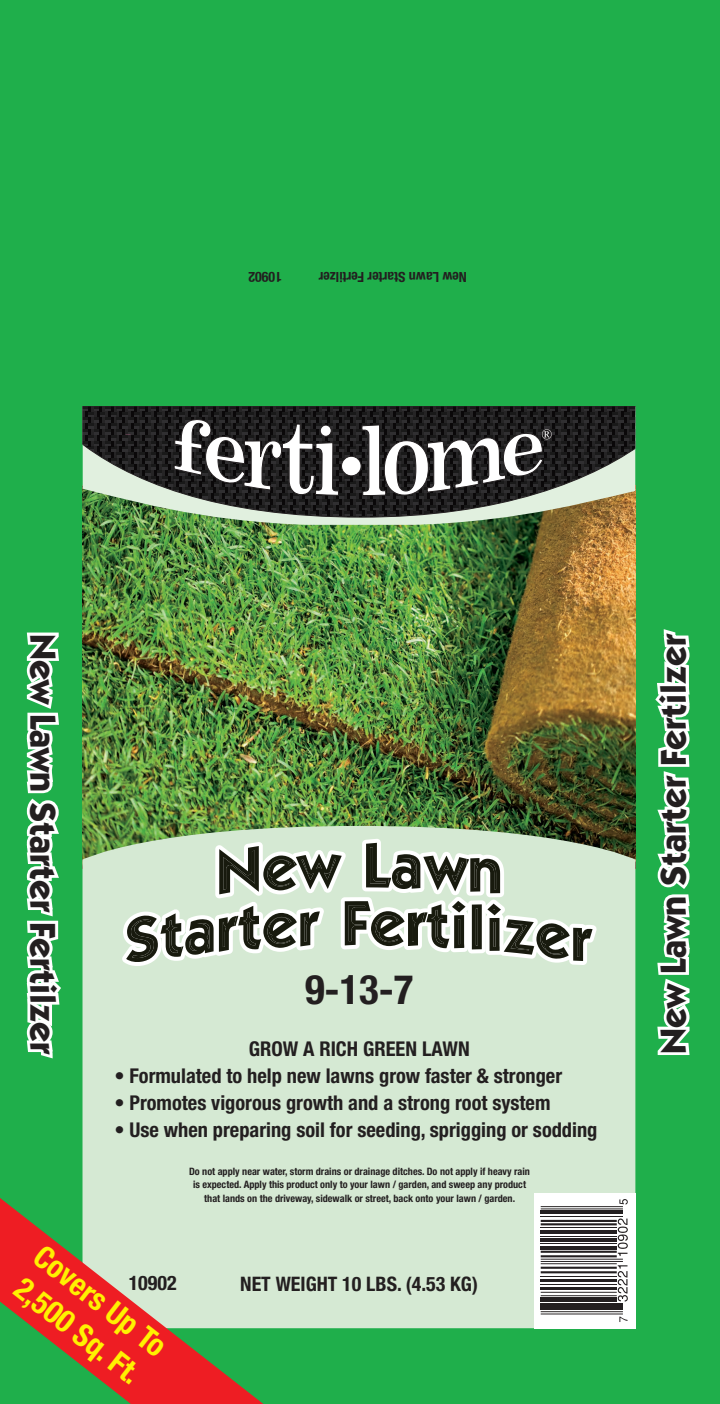
<style>
.page{position:relative;width:720px;height:1404px;background:#1faf4b}
.page>*{position:absolute;margin:0;border:0;box-sizing:border-box;transform-origin:0 0}
.t1{font:700 condensed 40.8px "Helvetica Neue LT Std";color:#231f20}
.t2{font:700 36px "Itc Kabel";color:#231f20}
.t3{font:700 condensed 31px "Helvetica Neue LT Std";color:#fff101}
.t4{font:700 condensed 20.4px "Helvetica Neue LT Std";color:#231f20}
.t5{font:700 condensed 20px "Helvetica Neue LT Std";color:#231f20}
.t6{font:700 condensed 14px "Helvetica Neue LT Std";color:#231f20}
.t7{font:700 condensed 10.2px/13.6px "Helvetica Neue LT Std";color:#231f20;text-align:center}
</style>
<div class="page">
<img style="left:83px;top:525px;width:552px;height:301px">
<img style="left:83px;top:518px;width:552px;height:7px">
<svg style="left:83px;top:406px;width:552px;height:112px;background:#585a55"></svg>
<div style="left:83px;top:826px;width:552px;height:502px;background:#d5e9d3"></div>
<svg style="left:122px;top:839px;width:475px;height:127px;background:#b0bbad"></svg>
<svg style="left:0;top:1198px;width:263px;height:206px"></svg>
<svg style="left:26px;top:632px;width:35px;height:427px"></svg>
<svg style="left:655px;top:629px;width:35px;height:426px"></svg>
<svg style="left:534px;top:1193px;width:101px;height:135px;background:#e3e3e3"></svg>
<hr style="left:541px;top:1311px;width:82px;height:1px;background:#231f20">
<hr style="left:541px;top:1314px;width:82px;height:1px;background:#231f20">
<hr style="left:541px;top:1307px;width:82px;height:3px;background:#231f20">
<hr style="left:541px;top:1303px;width:82px;height:2px;background:#231f20">
<hr style="left:541px;top:1298px;width:76px;height:4px;background:#231f20">
<hr style="left:541px;top:1292px;width:76px;height:1px;background:#231f20">
<hr style="left:541px;top:1295px;width:76px;height:1px;background:#231f20">
<hr style="left:541px;top:1287px;width:76px;height:2px;background:#231f20">
<hr style="left:541px;top:1284px;width:76px;height:1px;background:#231f20">
<hr style="left:541px;top:1279px;width:76px;height:2px;background:#231f20">
<hr style="left:541px;top:1276px;width:76px;height:1px;background:#231f20">
<hr style="left:541px;top:1267px;width:76px;height:2px;background:#231f20">
<hr style="left:541px;top:1271px;width:76px;height:2px;background:#231f20">
<hr style="left:541px;top:1259px;width:82px;height:1px;background:#231f20">
<hr style="left:541px;top:1261px;width:82px;height:1px;background:#231f20">
<hr style="left:541px;top:1263px;width:76px;height:1px;background:#231f20">
<hr style="left:541px;top:1251px;width:76px;height:2px;background:#231f20">
<hr style="left:541px;top:1255px;width:76px;height:2px;background:#231f20">
<hr style="left:541px;top:1246px;width:76px;height:3px;background:#231f20">
<hr style="left:541px;top:1243px;width:76px;height:1px;background:#231f20">
<hr style="left:541px;top:1238px;width:76px;height:3px;background:#231f20">
<hr style="left:541px;top:1236px;width:76px;height:1px;background:#231f20">
<hr style="left:541px;top:1230px;width:76px;height:3px;background:#231f20">
<hr style="left:541px;top:1227px;width:76px;height:1px;background:#231f20">
<hr style="left:541px;top:1220px;width:76px;height:2px;background:#231f20">
<hr style="left:541px;top:1223px;width:76px;height:2px;background:#231f20">
<hr style="left:541px;top:1216px;width:82px;height:1px;background:#231f20">
<hr style="left:541px;top:1211px;width:82px;height:3px;background:#231f20">
<hr style="left:541px;top:1206px;width:82px;height:1px;background:#231f20">
<hr style="left:541px;top:1208px;width:82px;height:1px;background:#231f20">
<svg style="left:619px;top:1317px;width:9px;height:5px"></svg>
<svg style="left:618px;top:1265px;width:10px;height:37px"></svg>
<svg style="left:618px;top:1218px;width:10px;height:38px"></svg>
<svg style="left:619px;top:1199px;width:9px;height:6px"></svg>
<p class="t6" style="left:282px;top:285px;width:35px;rotate:-180deg">10902</p>
<p class="t6" style="left:467px;top:285px;width:150px;rotate:-180deg">New Lawn Starter Fertilzer</p>
<p class="t2" style="left:65px;top:634px;width:422px;rotate:90deg">New Lawn Starter Fertilzer</p>
<p class="t2" style="left:652px;top:1054px;width:422px;rotate:-90deg">New Lawn Starter Fertilzer</p>
<p class="t1" style="left:305px;top:965px;width:110px">9-13-7</p>
<p class="t4" style="left:249px;top:1036px;width:223px">GROW A RICH GREEN LAWN</p>
<p class="t4" style="left:114px;top:1063px;width:449px">• Formulated to help new lawns grow faster &amp; stronger</p>
<p class="t4" style="left:114px;top:1090px;width:438px">• Promotes vigorous growth and a strong root system</p>
<p class="t4" style="left:114px;top:1118px;width:485px">• Use when preparing soil for seeding, sprigging or sodding</p>
<p class="t7" style="left:189px;top:1164px;width:342px">Do not apply near water, storm drains or drainage ditches. Do not apply if heavy rain is expected. Apply this product only to your lawn / garden, and sweep any product that lands on the driveway, sidewalk or street, back onto your lawn / garden.</p>
<p class="t3" style="left:49px;top:1237px;width:160px;rotate:38deg">Covers Up To</p>
<p class="t5" style="left:129px;top:1271px;width:49px">10902</p>
<p class="t3" style="left:30px;top:1269px;width:152px;rotate:38deg">2,500 Sq. Ft.</p>
<p class="t5" style="left:240px;top:1272px;width:239px">NET WEIGHT 10 LBS. (4.53 KG)</p>
</div>
